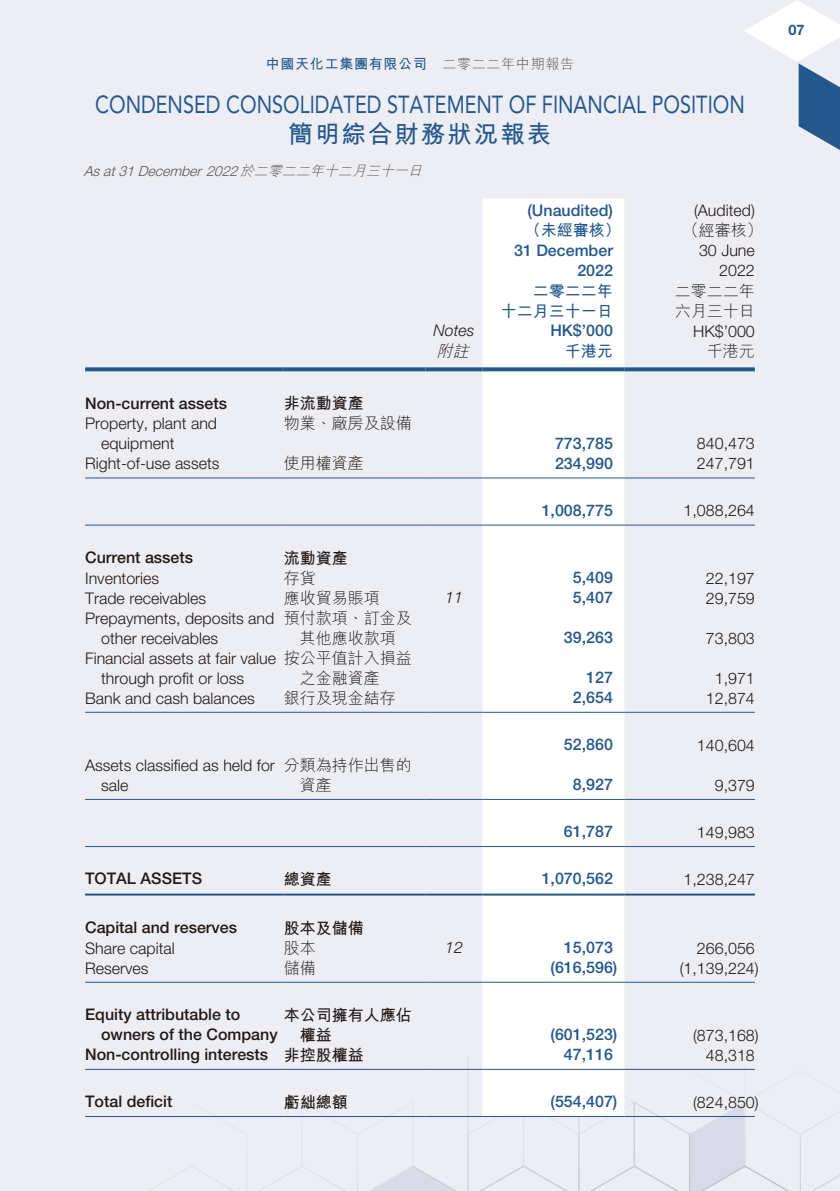
<style>
.page{position:relative;width:840px;height:1191px;background:#fff}
.page>*{position:absolute;margin:0;border:0;box-sizing:border-box;transform-origin:0 0}
.t1{font:24.4px "Avenir LT Std";color:#24588d;scale:.81 1}
.t2{font:700 24.4px "M Hei HK";letter-spacing:.08em;color:#24588d}
.t3{font:300 16px/20px "Helvetica Neue LT Std";color:#231916}
.t4{font:500 16px/20px "Helvetica Neue LT Std";color:#24588d;text-align:right}
.t5{font:500 16px/20px "Helvetica Neue LT Std";color:#231916}
.t6{font:300 16px/20px "M Hei HK";color:#231916}
.t7{font:700 16px/20px "M Hei HK";color:#231916}
.t8{font:700 16px/20px "M Hei HK";color:#24588d;text-align:right}
.t9{font:italic 300 16px "Helvetica Neue LT Std";color:#231916}
.t10{font:italic 300 16px "M Hei HK";color:#231916}
.t11{font:700 14.4px "Helvetica Neue LT Std";color:#24588d}
.t12{font:italic 300 14px "Helvetica Neue LT Std";color:#595857}
.t13{font:700 14px "M Hei HK";letter-spacing:.05em;color:#24588d}
.s1{font-weight:300;color:#595857}
.s2{font-family:"M Hei HK"}
.s3{font-family:"M Hei HK";font-weight:700}
</style>
<div class="page">
<div style="left:0;top:0;width:839px;height:1191px;background:#edeef4"></div>
<svg style="left:745px;top:0;width:94px;height:150px"></svg>
<svg style="left:85px;top:1057px;width:754px;height:134px"></svg>
<div style="left:482px;top:199px;width:142px;height:917px;background:#fff"></div>
<svg style="left:85px;top:367px;width:198px;height:4px"></svg>
<svg style="left:283px;top:367px;width:142px;height:4px"></svg>
<svg style="left:425px;top:367px;width:57px;height:4px"></svg>
<svg style="left:482px;top:367px;width:142px;height:4px"></svg>
<svg style="left:624px;top:367px;width:130px;height:4px"></svg>
<hr style="left:85px;top:477px;width:198px;height:1px;background:#24588d">
<hr style="left:283px;top:477px;width:142px;height:1px;background:#24588d">
<hr style="left:425px;top:477px;width:57px;height:1px;background:#24588d">
<hr style="left:482px;top:477px;width:142px;height:1px;background:#24588d">
<hr style="left:624px;top:477px;width:130px;height:1px;background:#24588d">
<hr style="left:85px;top:524px;width:198px;height:1px;background:#24588d">
<hr style="left:283px;top:524px;width:142px;height:1px;background:#24588d">
<hr style="left:425px;top:524px;width:57px;height:1px;background:#24588d">
<hr style="left:482px;top:524px;width:142px;height:1px;background:#24588d">
<hr style="left:624px;top:524px;width:130px;height:1px;background:#24588d">
<hr style="left:85px;top:712px;width:198px;height:1px;background:#24588d">
<hr style="left:283px;top:712px;width:142px;height:1px;background:#24588d">
<hr style="left:425px;top:712px;width:57px;height:1px;background:#24588d">
<hr style="left:482px;top:712px;width:142px;height:1px;background:#24588d">
<hr style="left:624px;top:712px;width:130px;height:1px;background:#24588d">
<hr style="left:85px;top:799px;width:198px;height:1px;background:#24588d">
<hr style="left:283px;top:799px;width:142px;height:1px;background:#24588d">
<hr style="left:425px;top:799px;width:57px;height:1px;background:#24588d">
<hr style="left:482px;top:799px;width:142px;height:1px;background:#24588d">
<hr style="left:624px;top:799px;width:130px;height:1px;background:#24588d">
<hr style="left:85px;top:846px;width:198px;height:1px;background:#24588d">
<hr style="left:283px;top:846px;width:142px;height:1px;background:#24588d">
<hr style="left:425px;top:846px;width:57px;height:1px;background:#24588d">
<hr style="left:482px;top:846px;width:142px;height:1px;background:#24588d">
<hr style="left:624px;top:846px;width:130px;height:1px;background:#24588d">
<hr style="left:85px;top:893px;width:198px;height:2px;background:#24588d">
<hr style="left:283px;top:893px;width:142px;height:2px;background:#24588d">
<hr style="left:425px;top:893px;width:57px;height:2px;background:#24588d">
<hr style="left:482px;top:893px;width:142px;height:2px;background:#24588d">
<hr style="left:624px;top:893px;width:130px;height:2px;background:#24588d">
<hr style="left:85px;top:981px;width:198px;height:1px;background:#24588d">
<hr style="left:283px;top:981px;width:142px;height:1px;background:#24588d">
<hr style="left:425px;top:981px;width:57px;height:1px;background:#24588d">
<hr style="left:482px;top:981px;width:142px;height:1px;background:#24588d">
<hr style="left:624px;top:981px;width:130px;height:1px;background:#24588d">
<hr style="left:85px;top:1068px;width:198px;height:1px;background:#24588d">
<hr style="left:283px;top:1068px;width:142px;height:1px;background:#24588d">
<hr style="left:425px;top:1068px;width:57px;height:1px;background:#24588d">
<hr style="left:482px;top:1068px;width:142px;height:1px;background:#24588d">
<hr style="left:624px;top:1068px;width:130px;height:1px;background:#24588d">
<hr style="left:85px;top:1116px;width:198px;height:1px;background:#24588d">
<hr style="left:283px;top:1116px;width:142px;height:1px;background:#24588d">
<hr style="left:425px;top:1116px;width:57px;height:1px;background:#24588d">
<hr style="left:482px;top:1116px;width:142px;height:1px;background:#24588d">
<hr style="left:624px;top:1116px;width:130px;height:1px;background:#24588d">
<p class="t13" style="left:266px;top:54px;width:309px">中國天化工集團有限公司 <span class="s1">二零二二年中期報告</span></p>
<h1 class="t1" style="left:95px;top:90px;width:803px">CONDENSED CONSOLIDATED STATEMENT OF FINANCIAL POSITION</h1>
<h1 class="t2" style="left:288px;top:116px;width:264px">簡明綜合財務狀況報表</h1>
<p class="t12" style="left:84px;top:162px;width:343px">Asat31December 2022<span class="s2">於二零二二年十二月三十一日</span></p>
<p class="t4" style="left:527px;top:200px;width:87px">(Unaudited)</p>
<p class="t3" style="left:693px;top:200px;width:62px">(Audited)</p>
<p class="t8" style="left:524px;top:219px;width:97px">（未經審核）</p>
<p class="t6" style="left:682px;top:220px;width:81px">（經審核）</p>
<p class="t4" style="left:514px;top:240px;width:100px">31 December<br>2022</p>
<p class="t3" style="left:698px;top:240px;width:57px;text-align:right">30 June<br>2022</p>
<p class="t8" style="left:500px;top:279px;width:113px">二零二二年<br>十二月三十一日</p>
<p class="t6" style="left:674px;top:280px;width:81px">二零二二年六月三十日</p>
<p class="t5" style="left:85px;top:393px;width:143px">Non-current assets</p>
<p class="t7" style="left:283px;top:392px;width:81px">非流動資產</p>
<p class="t3" style="left:101px;top:413px;width:117px;text-indent:-16px">Property, plant and equipment</p>
<p class="t6" style="left:283px;top:413px;width:129px">物業、廠房及設備</p>
<p class="t9" style="left:433px;top:320px;width:42px">Notes</p>
<p class="t4" style="left:550px;top:320px;width:64px">HK$’000</p>
<p class="t3" style="left:692px;top:320px;width:63px">HK$’000</p>
<p class="t10" style="left:436px;top:342px;width:38px">附註</p>
<p class="t8" style="left:564px;top:339px;width:49px">千港元</p>
<p class="t6" style="left:706px;top:340px;width:49px">千港元</p>
<p class="t4" style="left:554px;top:433px;width:59px">773,785</p>
<p class="t3" style="left:696px;top:433px;width:59px">840,473</p>
<p class="t3" style="left:85px;top:453px;width:136px">Right-of-use assets</p>
<p class="t6" style="left:283px;top:453px;width:81px">使用權資產</p>
<p class="t4" style="left:554px;top:453px;width:59px">234,990</p>
<p class="t3" style="left:696px;top:453px;width:59px">247,791</p>
<p class="t4" style="left:541px;top:500px;width:73px">1,008,775</p>
<p class="t3" style="left:683px;top:500px;width:73px">1,088,264</p>
<p class="t5" style="left:85px;top:547px;width:109px">Current assets</p>
<p class="t7" style="left:283px;top:546px;width:65px">流動資產</p>
<p class="t3" style="left:85px;top:567px;width:76px">Inventories</p>
<p class="t6" style="left:283px;top:567px;width:33px">存貨</p>
<p class="t4" style="left:572px;top:567px;width:42px">5,409</p>
<p class="t3" style="left:705px;top:567px;width:50px">22,197</p>
<p class="t3" style="left:85px;top:587px;width:122px">Trade receivables</p>
<p class="t6" style="left:283px;top:587px;width:97px">應收貿易賬項</p>
<p class="t9" style="left:445px;top:587px;width:19px">11</p>
<p class="t4" style="left:572px;top:587px;width:42px">5,407</p>
<p class="t3" style="left:705px;top:587px;width:50px">29,759</p>
<p class="t3" style="left:101px;top:607px;width:175px;text-indent:-16px">Prepayments, deposits and other receivables</p>
<p class="t6" style="left:283px;top:607px;width:129px;text-align:center">預付款項、訂金及其他應收款項</p>
<p class="t4" style="left:563px;top:627px;width:50px">39,263</p>
<p class="t3" style="left:705px;top:627px;width:50px">73,803</p>
<p class="t3" style="left:101px;top:647px;width:176px;text-indent:-16px">Financial assets at fair value through profit or loss</p>
<p class="t6" style="left:299px;top:647px;width:114px;text-indent:-16px">按公平值計入損益之金融資產</p>
<p class="t4" style="left:586px;top:667px;width:28px">127</p>
<p class="t3" style="left:714px;top:667px;width:42px">1,971</p>
<p class="t3" style="left:85px;top:687px;width:171px">Bank and cash balances</p>
<p class="t6" style="left:283px;top:687px;width:113px">銀行及現金結存</p>
<p class="t4" style="left:572px;top:687px;width:42px">2,654</p>
<p class="t3" style="left:705px;top:687px;width:50px">12,874</p>
<p class="t4" style="left:563px;top:734px;width:50px">52,860</p>
<p class="t3" style="left:696px;top:734px;width:59px">140,604</p>
<p class="t3" style="left:101px;top:754px;width:175px;text-indent:-16px">Assets classified as held for sale</p>
<p class="t6" style="left:299px;top:754px;width:114px;text-indent:-16px">分類為持作出售的資產</p>
<p class="t4" style="left:572px;top:774px;width:42px">8,927</p>
<p class="t3" style="left:714px;top:774px;width:42px">9,379</p>
<p class="t4" style="left:563px;top:821px;width:50px">61,787</p>
<p class="t3" style="left:696px;top:822px;width:59px">149,983</p>
<p class="t5" style="left:85px;top:868px;width:118px">TOTAL ASSETS</p>
<p class="t7" style="left:283px;top:867px;width:49px">總資產</p>
<p class="t4" style="left:541px;top:868px;width:73px">1,070,562</p>
<p class="t3" style="left:683px;top:869px;width:73px">1,238,247</p>
<p class="t5" style="left:85px;top:917px;width:153px">Capital and reserves</p>
<p class="t7" style="left:283px;top:916px;width:81px">股本及儲備</p>
<p class="t3" style="left:85px;top:937px;width:91px">Share capital</p>
<p class="t6" style="left:283px;top:937px;width:33px">股本</p>
<p class="t9" style="left:445px;top:937px;width:19px">12</p>
<p class="t4" style="left:563px;top:937px;width:50px">15,073</p>
<p class="t3" style="left:696px;top:937px;width:59px">266,056</p>
<p class="t3" style="left:85px;top:957px;width:65px">Reserves</p>
<p class="t6" style="left:283px;top:957px;width:33px">儲備</p>
<p class="t4" style="left:550px;top:957px;width:68px">(616,596)</p>
<p class="t3" style="left:679px;top:957px;width:80px">(1,139,224)</p>
<p class="t5" style="left:101px;top:1004px;width:178px;text-indent:-16px">Equity attributable to owners of the Company</p>
<p class="t7" style="left:299px;top:1003px;width:114px;text-indent:-16px">本公司擁有人應佔權益</p>
<p class="t4" style="left:550px;top:1024px;width:68px">(601,523)</p>
<p class="t3" style="left:692px;top:1024px;width:67px">(873,168)</p>
<p class="t5" style="left:85px;top:1044px;width:280px">Non-controlling interests <span class="s3">非控股權益</span></p>
<p class="t4" style="left:563px;top:1044px;width:50px">47,116</p>
<p class="t3" style="left:705px;top:1044px;width:50px">48,318</p>
<p class="t5" style="left:85px;top:1091px;width:89px">Total deficit</p>
<p class="t7" style="left:283px;top:1090px;width:65px">虧絀總額</p>
<p class="t4" style="left:550px;top:1091px;width:68px">(554,407)</p>
<p class="t3" style="left:692px;top:1091px;width:67px">(824,850)</p>
<p class="t11" style="left:787px;top:21px;width:18px">07</p>
</div>
